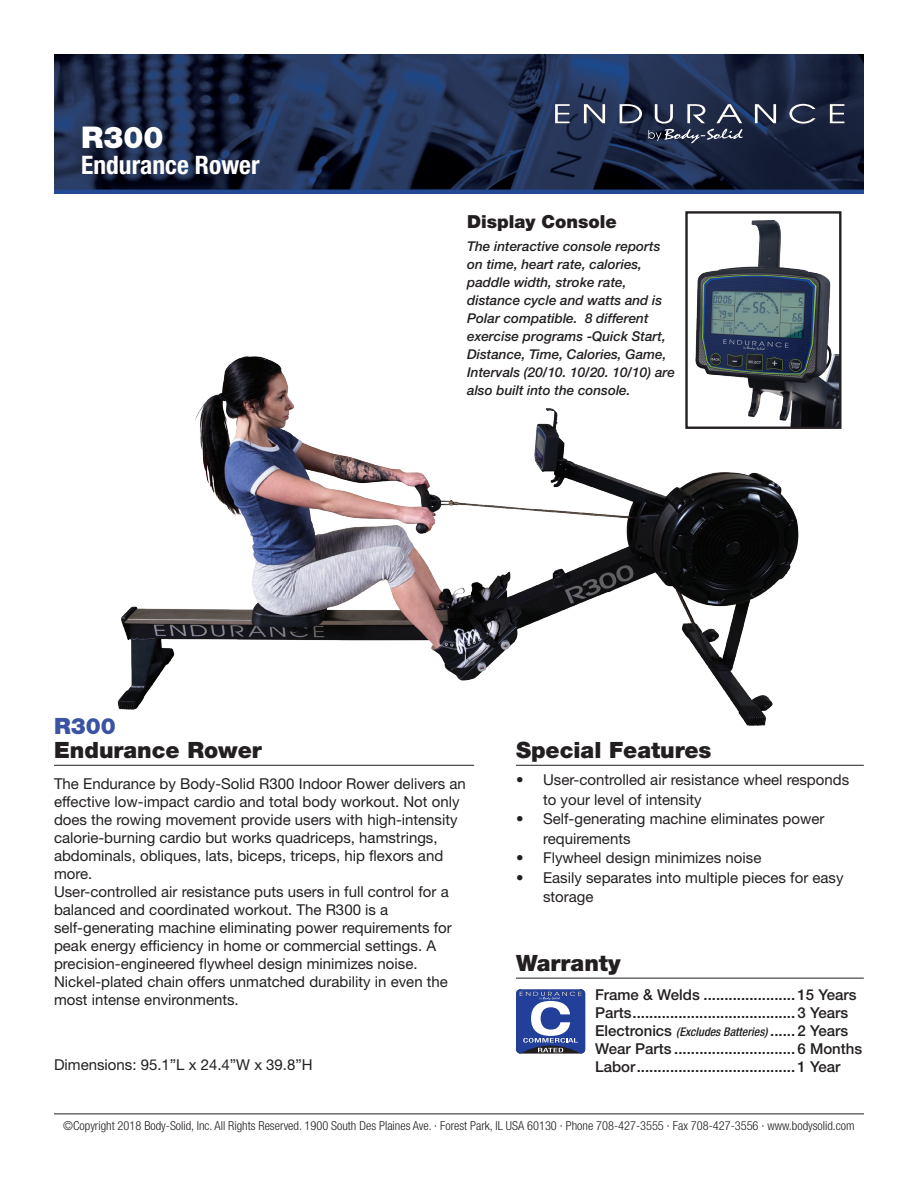
<style>
.page{position:relative;width:918px;height:1188px;background:#fff}
.page>*{position:absolute;margin:0;border:0;box-sizing:border-box;transform-origin:0 0}
.t1{font:900 30px "Helvetica Neue LT Std";color:#fff}
.t2{font:700 condensed 25.5px "Helvetica Neue LT Std";color:#fff}
.t3{font:900 22.5px "Helvetica Neue LT Std";color:#231f20}
.t4{font:900 22.5px "Helvetica Neue LT Std";color:#3a53a3}
.t5{font:900 18px "Helvetica Neue LT Std";color:#231f20}
.t6{font:15px/18px "Helvetica Neue LT Std";color:#231f20}
.t7{font:500 15px/18px "Helvetica Neue LT Std";color:#231f20}
.t8{font:italic 500 13.5px/18px "Helvetica Neue LT Std";color:#231f20}
.t9{font:300 condensed 12.3px "Helvetica Neue LT Std";color:#231f20}
.s1{font-style:italic;font-stretch:condensed;font-size:12px}
</style>
<div class="page">
<img style="left:54px;top:54px;width:810px;height:139px">
<hr style="left:54px;top:1114px;width:810px;height:1px;background:#231f20">
<svg style="left:555px;top:104px;width:15px;height:19px"></svg>
<svg style="left:584px;top:104px;width:21px;height:19px"></svg>
<svg style="left:620px;top:104px;width:22px;height:19px"></svg>
<svg style="left:755px;top:104px;width:21px;height:19px"></svg>
<svg style="left:789px;top:104px;width:27px;height:20px"></svg>
<svg style="left:830px;top:104px;width:14px;height:19px"></svg>
<svg style="left:648px;top:104px;width:95px;height:39px;background:#454e64"></svg>
<img style="left:117px;top:356px;width:682px;height:370px">
<hr style="left:54px;top:765px;width:420px;height:1px;background:#231f20">
<hr style="left:516px;top:765px;width:348px;height:1px;background:#231f20">
<hr style="left:516px;top:978px;width:348px;height:1px;background:#231f20">
<img style="left:688px;top:220px;width:151px;height:206px">
<div style="left:685px;top:211px;width:157px;height:218px;border:2px solid #231f20"></div>
<svg style="left:516px;top:989px;width:69px;height:65px;background:#5267a6"></svg>
<h1 class="t1" style="left:81px;top:120px;width:84px">R300</h1>
<h2 class="t2" style="left:81px;top:150px;width:180px">Endurance Rower</h2>
<h3 class="t4" style="left:54px;top:713px;width:63px">R300</h3>
<p class="t5" style="left:467px;top:211px;width:151px">Display Console</p>
<p class="t8" style="left:467px;top:237px;width:209px">The interactive console reports on time, heart rate, calories, paddle width, stroke rate, distance cycle and watts and is<br>Polar compatible. 8 different exercise programs -Quick Start,<br>Distance, Time, Calories, Game,<br>Intervals (20/10. 10/20. 10/10) are also built into the console.</p>
<h3 class="t3" style="left:54px;top:737px;width:209px">Endurance Rower</h3>
<h3 class="t3" style="left:516px;top:737px;width:197px">Special Features</h3>
<p class="t6" style="left:54px;top:775px;width:413px">The Endurance by Body-Solid R300 Indoor Rower delivers an effective low-impact cardio and total body workout. Not only does the rowing movement provide users with high-intensity calorie-burning cardio but works quadriceps, hamstrings, abdominals, obliques, lats, biceps, triceps, hip flexors and more.<br>User-controlled air resistance puts users in full control for a balanced and coordinated workout. The R300 is a self-generating machine eliminating power requirements for peak energy efficiency in home or commercial settings. A precision-engineered flywheel design minimizes noise.<br>Nickel-plated chain offers unmatched durability in even the most intense environments.</p>
<p class="t6" style="left:54px;top:1056px;width:260px">Dimensions: 95.1”L x 24.4”W x 39.8”H</p>
<p class="t6" style="left:543px;top:770px;width:308px;line-height:19.5px;text-indent:-27px">• User-controlled air resistance wheel responds to your level of intensity</p>
<p class="t6" style="left:543px;top:809px;width:283px;line-height:19.5px;text-indent:-27px">• Self-generating machine eliminates power requirements</p>
<p class="t6" style="left:516px;top:849px;width:247px">• Flywheel design minimizes noise</p>
<p class="t6" style="left:543px;top:868px;width:302px;line-height:19.5px;text-indent:-27px">• Easily separates into multiple pieces for easy storage</p>
<h3 class="t3" style="left:516px;top:950px;width:106px">Warranty</h3>
<p class="t7" style="left:595px;top:986px;width:269px">Frame &amp; Welds ...................... 15 Years Parts....................................... 3 Years Electronics <span class="s1">(Excludes Batteries)</span> ...... 2 Years Wear Parts ............................. 6 Months Labor...................................... 1 Year</p>
<p class="t9" style="left:63px;top:1118px;width:793px">©Copyright 2018 Body-Solid, Inc. All Rights Reserved. 1900 South Des Plaines Ave. · Forest Park, IL USA 60130 · Phone 708-427-3555 · Fax 708-427-3556 · www.bodysolid.com</p>
</div>
